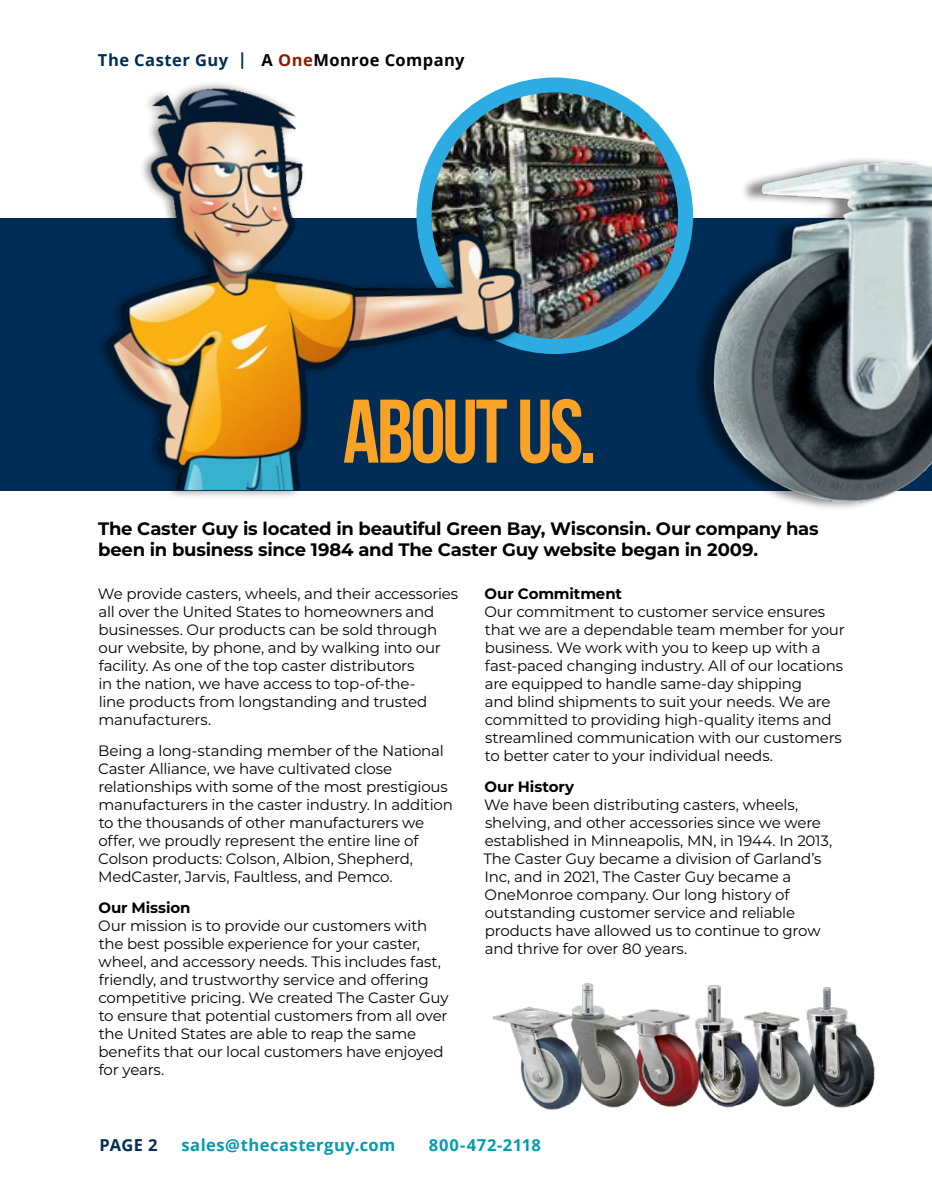
<style>
.page{position:relative;width:932px;height:1202px;background:#fff}
.page>*{position:absolute;margin:0;border:0;box-sizing:border-box;transform-origin:0 0}
.t1{font:700 90px "Bebas Neue";letter-spacing:-.035em;color:#faa225}
.t2{font:700 18px/21px "Montserrat";letter-spacing:-.015em;color:#000}
.t3{font:700 16.5px "Open Sans";letter-spacing:.03em;color:#009cb0}
.t4{font:700 16.5px "Open Sans";letter-spacing:.025em;color:#000}
.t5{font:700 16.5px "Open Sans";color:#002d56}
.t6{font:15px/18px "Montserrat";letter-spacing:-.015em;color:#000}
.t7{font:700 15px "Montserrat";letter-spacing:-.005em;color:#000}
.s1{color:#002d56}
.s2{color:#8a1f03}
</style>
<div class="page">
<div style="left:0;top:218px;width:932px;height:272px;background:#002d56"></div>
<img style="left:538px;top:93px;width:147px;height:253px">
<div style="left:416px;top:77px;width:277px;height:277px;border:15px solid #2cace2;border-radius:50%"></div>
<div style="left:94px;top:80px;width:432px;height:419px;background:#000;opacity:.5"></div>
<img style="left:94px;top:78px;width:444px;height:412px">
<img style="left:492px;top:983px;width:383px;height:127px">
<div style="left:690px;top:156px;width:235px;height:355px;background:#000;opacity:.48"></div>
<img style="left:710px;top:158px;width:222px;height:346px">
<p class="t4" style="left:98px;top:48px;width:368px"><span class="s1">The Caster Guy |</span> A <span class="s2">One</span>Monroe Company</p>
<h1 class="t1" style="left:343px;top:382px;width:255px">ABOUT US.</h1>
<p class="t2" style="left:98px;top:517px;width:722px">The Caster Guy is located in beautiful Green Bay, Wisconsin. Our company has been in business since 1984 and The Caster Guy website began in 2009.</p>
<p class="t6" style="left:98px;top:584px;width:362px">We provide casters, wheels, and their accessories all over the United States to homeowners and businesses. Our products can be sold through our website, by phone, and by walking into our facility. As one of the top caster distributors<br>in the nation, we have access to top-of-the-<br>line products from longstanding and trusted manufacturers.</p>
<p class="t6" style="left:98px;top:741px;width:356px">Being a long-standing member of the National Caster Alliance, we have cultivated close relationships with some of the most prestigious manufacturers in the caster industry. In addition to the thousands of other manufacturers we offer, we proudly represent the entire line of Colson products: Colson, Albion, Shepherd, MedCaster, Jarvis, Faultless, and Pemco.</p>
<p class="t7" style="left:98px;top:896px;width:94px">Our Mission</p>
<p class="t6" style="left:98px;top:916px;width:352px">Our mission is to provide our customers with the best possible experience for your caster, wheel, and accessory needs. This includes fast, friendly, and trustworthy service and offering competitive pricing. We created The Caster Guy to ensure that potential customers from all over the United States are able to reap the same benefits that our local customers have enjoyed for years.</p>
<p class="t7" style="left:484px;top:583px;width:139px">Our Commitment</p>
<p class="t6" style="left:484px;top:602px;width:362px">Our commitment to customer service ensures that we are a dependable team member for your business. We work with you to keep up with a fast-paced changing industry. All of our locations are equipped to handle same-day shipping<br>and blind shipments to suit your needs. We are committed to providing high-quality items and streamlined communication with our customers to better cater to your individual needs.</p>
<p class="t7" style="left:484px;top:776px;width:91px">Our History</p>
<p class="t6" style="left:483px;top:795px;width:350px">We have been distributing casters, wheels, shelving, and other accessories since we were established in Minneapolis, MN, in 1944. In 2013, The Caster Guy became a division of Garland’s Inc, and in 2021, The Caster Guy became a OneMonroe company. Our long history of outstanding customer service and reliable products have allowed us to continue to grow and thrive for over 80 years.</p>
<p class="t5" style="left:99px;top:1133px;width:60px">PAGE 2</p>
<p class="t3" style="left:181px;top:1133px;width:215px">sales@thecasterguy.com</p>
<p class="t3" style="left:429px;top:1133px;width:113px">800-472-2118</p>
</div>
